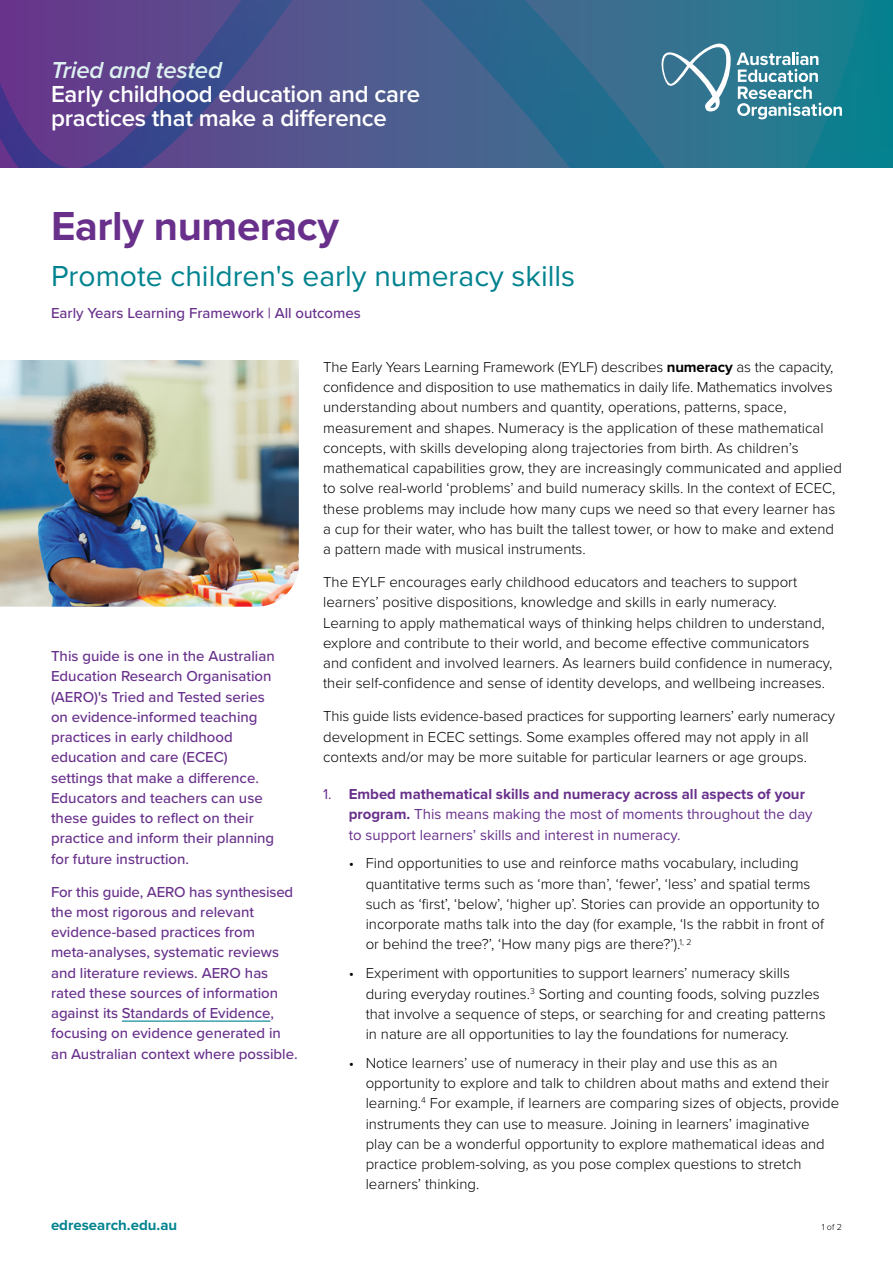
<style>
.page{position:relative;width:893px;height:1263px;background:#fff}
.page>*{position:absolute;margin:0;border:0;box-sizing:border-box;transform-origin:0 0}
.t1{font:700 42px "Proxima Nova";letter-spacing:-.01em;color:#68308b}
.Subtitle{font:30px "Proxima Nova";color:#01838f}
.t2{font:600 24px/24px "Proxima Nova";letter-spacing:-.01em;color:#fff}
.t3{font:italic 600 24px "Proxima Nova";letter-spacing:-.01em;color:#ddf1f0}
.t4{font:300 15px/20.2px "Proxima Nova";color:#000}
.Intro{font:500 15px/20.2px "Proxima Nova";color:#68308b}
.t5{font:15px/20.2px "Proxima Nova";color:#68308b}
.Focus_areas{font:500 15px "Proxima Nova";color:#68308b}
.t6{font:700 15px "Proxima Nova";color:#01838f}
.t7{font:300 9px "Proxima Nova";color:#000}
.s1{font-weight:700}
</style>
<div class="page">
<svg style="left:0;top:0;width:893px;height:167px;background:#415c8d"></svg>
<img style="left:0;top:360px;width:299px;height:247px">
<svg style="left:662px;top:44px;width:180px;height:75px;background:#5492a5"></svg>
<hr style="left:122px;top:1020px;width:148px;height:2px;background:#01838f">
<h3 class="t3" style="left:51px;top:53px;width:173px">Tried and tested</h3>
<h3 class="t2" style="left:51px;top:82px;width:371px">Early childhood education and care practices that make a difference</h3>
<h1 class="t1" style="left:51px;top:194px;width:289px">Early numeracy</h1>
<h2 class="Subtitle" style="left:51px;top:253px;width:526px">Promote children's early numeracy skills</h2>
<p class="Focus_areas" style="left:51px;top:302px;width:311px">Early Years Learning Framework | All outcomes</p>
<p class="Intro" style="left:51px;top:645px;width:225px">This guide is one in the Australian<br>Education Research Organisation (AERO)'s Tried and Tested series on evidence-informed teaching practices in early childhood education and care (ECEC) settings that make a difference.<br>Educators and teachers can use these guides to reflect on their practice and inform their planning for future instruction.</p>
<p class="Intro" style="left:51px;top:881px;width:248px">For this guide, AERO has synthesised the most rigorous and relevant evidence-based practices from meta‑analyses, systematic reviews and literature reviews. AERO has rated these sources of information against its Standards of Evidence, focusing on evidence generated in an Australian context where possible.</p>
<p class="t4" style="left:323px;top:356px;width:520px">The Early Years Learning Framework (EYLF) describes <span class="s1">numeracy</span> as the capacity, confidence and disposition to use mathematics in daily life. Mathematics involves understanding about numbers and quantity, operations, patterns, space, measurement and shapes. Numeracy is the application of these mathematical concepts, with skills developing along trajectories from birth. As children’s mathematical capabilities grow, they are increasingly communicated and applied to solve real-world ‘problems’ and build numeracy skills. In the context of ECEC, these problems may include how many cups we need so that every learner has a cup for their water, who has built the tallest tower, or how to make and extend a pattern made with musical instruments.</p>
<p class="t4" style="left:323px;top:571px;width:511px">The EYLF encourages early childhood educators and teachers to support learners’ positive dispositions, knowledge and skills in early numeracy.<br>Learning to apply mathematical ways of thinking helps children to understand, explore and contribute to their world, and become effective communicators and confident and involved learners. As learners build confidence in numeracy, their self-confidence and sense of identity develops, and wellbeing increases.</p>
<p class="t4" style="left:323px;top:705px;width:513px">This guide lists evidence-based practices for supporting learners’ early numeracy development in ECEC settings. Some examples offered may not apply in all contexts and/or may be more suitable for particular learners or age groups.</p>
<p class="t5" style="left:349px;top:783px;width:465px;text-indent:-26px">1. <span class="s1">Embed mathematical skills and numeracy across all aspects of your program.</span> This means making the most of moments throughout the day to support learners’ skills and interest in numeracy.</p>
<p class="t4" style="left:366px;top:852px;width:460px;text-indent:-17px">• Find opportunities to use and reinforce maths vocabulary, including quantitative terms such as ‘more than’, ‘fewer’, ‘less’ and spatial terms such as ‘first’, ‘below’, ‘higher up’. Stories can provide an opportunity to incorporate maths talk into the day (for example, ‘Is the rabbit in front of or behind the tree?’, ‘How many pigs are there?’).<sup>1,</sup> <sup>2</sup></p>
<p class="t4" style="left:366px;top:962px;width:461px;text-indent:-17px">• Experiment with opportunities to support learners’ numeracy skills during everyday routines.<sup>3</sup> Sorting and counting foods, solving puzzles that involve a sequence of steps, or searching for and creating patterns in nature are all opportunities to lay the foundations for numeracy.</p>
<p class="t4" style="left:366px;top:1052px;width:475px;text-indent:-17px">• Notice learners’ use of numeracy in their play and use this as an opportunity to explore and talk to children about maths and extend their learning.<sup>4</sup> For example, if learners are comparing sizes of objects, provide instruments they can use to measure. Joining in learners’ imaginative play can be a wonderful opportunity to explore mathematical ideas and practice problem-solving, as you pose complex questions to stretch learners’ thinking.</p>
<p class="t6" style="left:51px;top:1214px;width:128px">edresearch.edu.au</p>
<p class="t7" style="left:822px;top:1220px;width:22px">1 of 2</p>
</div>
